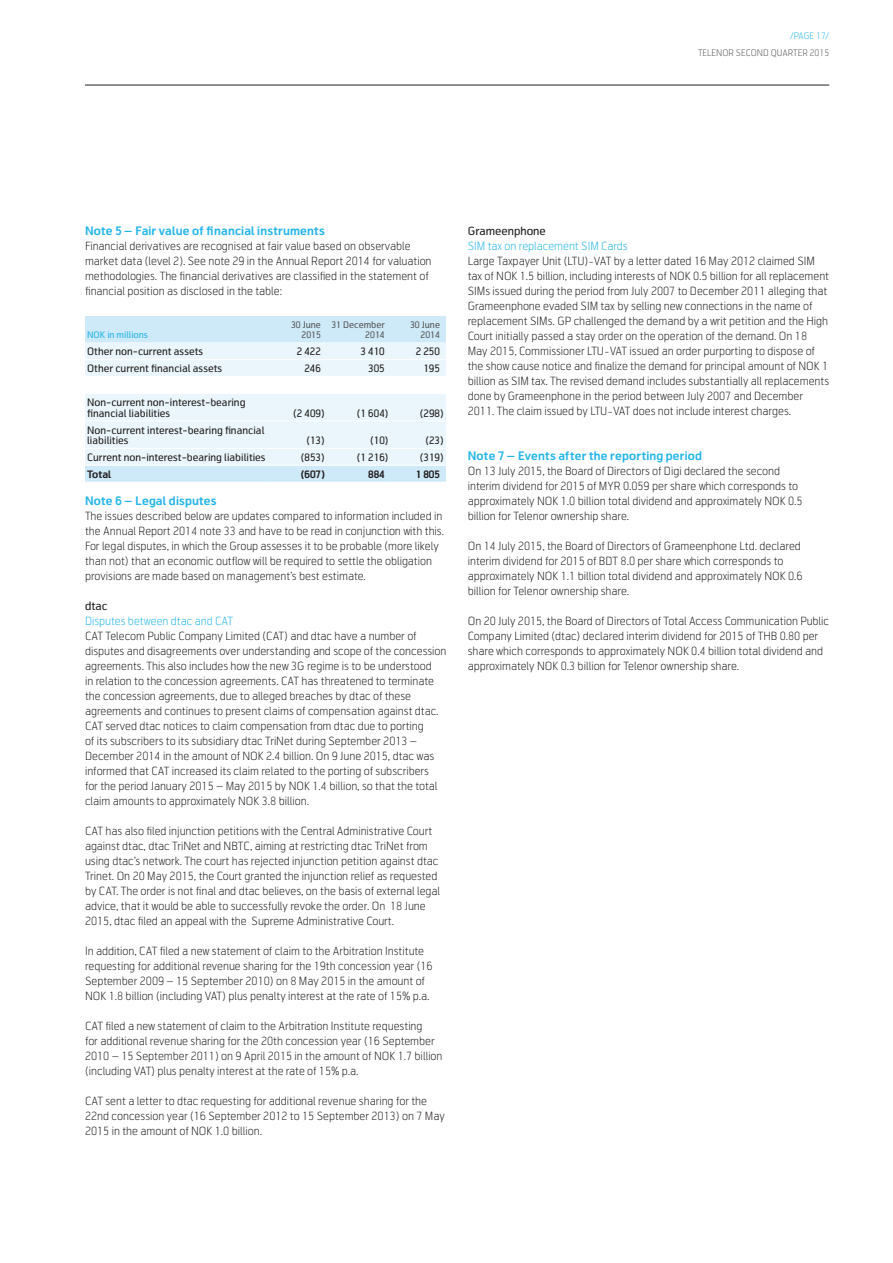
<style>
.page{position:relative;width:893px;height:1263px;background:#fff}
.page>*{position:absolute;margin:0;border:0;box-sizing:border-box;transform-origin:0 0}
.t1{font:700 11.7px "Telenor Font";letter-spacing:.01em;color:#26b6ea}
.t2{font:300 11.25px/15px "Telenor Font";color:#231f20}
.t3{font:300 11.25px "Telenor Font";color:#26b6ea}
.t4{font:11.25px "Telenor Font";color:#231f20}
.t5{font:10.2px/10.5px "Telenor Font";color:#231f20}
.t6{font:700 10.2px "Telenor Font";color:#231f20}
.t7{font:9px/10.5px "Telenor Font";color:#57585a;text-align:right}
.t8{font:300 9px "Telenor Font";color:#57585a}
.t9{font:9px "Telenor Font";color:#26b6ea}
.t10{font:300 9px "Telenor Font";color:#26b6ea}
</style>
<div class="page">
<hr style="left:85px;top:85px;width:744px;height:1px;background:#231f20">
<div style="left:85px;top:316px;width:361px;height:166px;background:#cee9f8"></div>
<svg style="left:85px;top:342px;width:361px;height:123px"></svg>
<hr style="left:85px;top:359px;width:187px;height:1px;background:#fff">
<hr style="left:272px;top:359px;width:55px;height:1px;background:#fff">
<hr style="left:327px;top:359px;width:64px;height:1px;background:#fff">
<hr style="left:391px;top:359px;width:55px;height:1px;background:#fff">
<hr style="left:85px;top:421px;width:187px;height:1px;background:#fff">
<hr style="left:272px;top:421px;width:55px;height:1px;background:#fff">
<hr style="left:327px;top:421px;width:64px;height:1px;background:#fff">
<hr style="left:391px;top:421px;width:55px;height:1px;background:#fff">
<hr style="left:85px;top:376px;width:187px;height:1px;background:#fff">
<hr style="left:272px;top:376px;width:55px;height:1px;background:#fff">
<hr style="left:327px;top:376px;width:64px;height:1px;background:#fff">
<hr style="left:391px;top:376px;width:55px;height:1px;background:#fff">
<hr style="left:85px;top:393px;width:187px;height:1px;background:#fff">
<hr style="left:272px;top:393px;width:55px;height:1px;background:#fff">
<hr style="left:327px;top:393px;width:64px;height:1px;background:#fff">
<hr style="left:391px;top:393px;width:55px;height:1px;background:#fff">
<hr style="left:85px;top:448px;width:187px;height:1px;background:#fff">
<hr style="left:272px;top:448px;width:55px;height:1px;background:#fff">
<hr style="left:327px;top:448px;width:64px;height:1px;background:#fff">
<hr style="left:391px;top:448px;width:55px;height:1px;background:#fff">
<hr style="left:85px;top:465px;width:187px;height:1px;background:#fff">
<hr style="left:272px;top:465px;width:55px;height:1px;background:#fff">
<hr style="left:327px;top:465px;width:64px;height:1px;background:#fff">
<hr style="left:391px;top:465px;width:55px;height:1px;background:#fff">
<p class="t10" style="left:790px;top:30px;width:9px">/page</p>
<p class="t10" style="left:816px;top:30px;width:15px">17/</p>
<p class="t8" style="left:698px;top:47px;width:55px">teleno r second</p>
<p class="t8" style="left:771px;top:47px;width:60px">quarter 2015</p>
<p class="t1" style="left:85px;top:223px;width:241px">Note 5 – Fair value of financial instruments</p>
<p class="t2" style="left:85px;top:238px;width:348px">Financial derivatives are recognised at fair value based on observable market data (level 2). See note 29 in the Annual Report 2014 for valuation methodologies. The financial derivatives are classified in the statement of financial position as disclosed in the table:</p>
<p class="t9" style="left:87px;top:329px;width:62px">NOK in millions</p>
<p class="t7" style="left:291px;top:319px;width:31px">30 June<br>2015</p>
<p class="t7" style="left:331px;top:319px;width:55px">31 December<br>2014</p>
<p class="t7" style="left:410px;top:319px;width:31px">30 June<br>2014</p>
<p class="t5" style="left:87px;top:346px;width:118px">Other non-current assets</p>
<p class="t5" style="left:297px;top:346px;width:26px">2 422</p>
<p class="t5" style="left:360px;top:346px;width:26px">3 410</p>
<p class="t5" style="left:416px;top:346px;width:26px">2 250</p>
<p class="t5" style="left:87px;top:363px;width:137px">Other current financial assets</p>
<p class="t5" style="left:304px;top:363px;width:18px">246</p>
<p class="t5" style="left:368px;top:363px;width:18px">305</p>
<p class="t5" style="left:423px;top:363px;width:18px">195</p>
<p class="t5" style="left:87px;top:397px;width:160px">Non-current non-interest-bearing financial liabilities</p>
<p class="t5" style="left:293px;top:407px;width:33px">(2 409)</p>
<p class="t5" style="left:357px;top:407px;width:33px">(1 604)</p>
<p class="t5" style="left:420px;top:407px;width:25px">(298)</p>
<p class="t5" style="left:87px;top:424px;width:179px">Non-current interest-bearing financial liabilities</p>
<p class="t5" style="left:306px;top:435px;width:20px">(13)</p>
<p class="t5" style="left:370px;top:435px;width:20px">(10)</p>
<p class="t5" style="left:425px;top:435px;width:20px">(23)</p>
<p class="t5" style="left:87px;top:452px;width:180px">Current non-interest-bearing liabilities</p>
<p class="t5" style="left:301px;top:452px;width:25px">(853)</p>
<p class="t5" style="left:357px;top:452px;width:33px">(1 216)</p>
<p class="t5" style="left:420px;top:452px;width:25px">(319)</p>
<p class="t6" style="left:87px;top:468px;width:26px">Total</p>
<p class="t6" style="left:301px;top:468px;width:26px">(607)</p>
<p class="t6" style="left:368px;top:468px;width:18px">884</p>
<p class="t6" style="left:416px;top:468px;width:26px">1 805</p>
<p class="t1" style="left:85px;top:493px;width:133px">Note 6 – Legal disputes</p>
<p class="t2" style="left:85px;top:508px;width:361px">The issues described below are updates compared to information included in the Annual Report 2014 note 33 and have to be read in conjunction with this.<br>For legal disputes, in which the Group assesses it to be probable (more likely than not) that an economic outflow will be required to settle the obligation provisions are made based on management’s best estimate.</p>
<p class="t4" style="left:85px;top:599px;width:24px">dtac</p>
<p class="t3" style="left:85px;top:614px;width:150px">Disputes between dtac and CAT</p>
<p class="t2" style="left:85px;top:628px;width:363px">CAT Telecom Public Company Limited (CAT) and dtac have a number of disputes and disagreements over understanding and scope of the concession agreements. This also includes how the new 3G regime is to be understood<br>in relation to the concession agreements. CAT has threatened to terminate the concession agreements, due to alleged breaches by dtac of these agreements and continues to present claims of compensation against dtac.<br>CAT served dtac notices to claim compensation from dtac due to porting<br>of its subscribers to its subsidiary dtac TriNet during September 2013 – December 2014 in the amount of NOK 2.4 billion. On 9 June 2015, dtac was informed that CAT increased its claim related to the porting of subscribers<br>for the period January 2015 – May 2015 by NOK 1.4 billion, so that the total claim amounts to approximately NOK 3.8 billion.</p>
<p class="t2" style="left:85px;top:823px;width:356px">CAT has also filed injunction petitions with the Central Administrative Court against dtac, dtac TriNet and NBTC, aiming at restricting dtac TriNet from using dtac’s network. The court has rejected injunction petition against dtac Trinet. On 20 May 2015, the Court granted the injunction relief as requested by CAT. The order is not final and dtac believes, on the basis of external legal advice, that it would be able to successfully revoke the order. On 18 June 2015, dtac filed an appeal with the Supreme Administrative Court.</p>
<p class="t2" style="left:85px;top:943px;width:349px">In addition, CAT filed a new statement of claim to the Arbitration Institute requesting for additional revenue sharing for the 19th concession year (16<br>September 2009 – 15 September 2010) on 8 May 2015 in the amount of NOK 1.8 billion (including VAT) plus penalty interest at the rate of 15% p.a.</p>
<p class="t2" style="left:85px;top:1018px;width:359px">CAT filed a new statement of claim to the Arbitration Institute requesting<br>for additional revenue sharing for the 20th concession year (16 September 2010 – 15 September 2011) on 9 April 2015 in the amount of NOK 1.7 billion (including VAT) plus penalty interest at the rate of 15% p.a.</p>
<p class="t2" style="left:85px;top:1093px;width:361px">CAT sent a letter to dtac requesting for additional revenue sharing for the<br>22nd concession year (16 September 2012 to 15 September 2013) on 7 May<br>2015 in the amount of NOK 1.0 billion.</p>
<p class="t4" style="left:468px;top:223px;width:80px">Grameenphone</p>
<p class="t3" style="left:468px;top:239px;width:161px">SIM tax on replacement SIM Cards</p>
<p class="t2" style="left:468px;top:253px;width:363px">Large Taxpayer Unit (LTU)-VAT by a letter dated 16 May 2012 claimed SIM tax of NOK 1.5 billion, including interests of NOK 0.5 billion for all replacement SIMs issued during the period from July 2007 to December 2011 alleging that Grameenphone evaded SIM tax by selling new connections in the name of replacement SIMs. GP challenged the demand by a writ petition and the High Court initially passed a stay order on the operation of the demand. On 18<br>May 2015, Commissioner LTU-VAT issued an order purporting to dispose of the show cause notice and finalize the demand for principal amount of NOK 1 billion as SIM tax. The revised demand includes substantially all replacements done by Grameenphone in the period between July 2007 and December 2011. The claim issued by LTU-VAT does not include interest charges.</p>
<p class="t1" style="left:468px;top:448px;width:236px">Note 7 – Events after the reporting period</p>
<p class="t2" style="left:468px;top:463px;width:336px">On 13 July 2015, the Board of Directors of Digi declared the second interim dividend for 2015 of MYR 0.059 per share which corresponds to approximately NOK 1.0 billion total dividend and approximately NOK 0.5 billion for Telenor ownership share.</p>
<p class="t2" style="left:468px;top:538px;width:336px">On 14 July 2015, the Board of Directors of Grameenphone Ltd. declared interim dividend for 2015 of BDT 8.0 per share which corresponds to approximately NOK 1.1 billion total dividend and approximately NOK 0.6 billion for Telenor ownership share.</p>
<p class="t2" style="left:468px;top:613px;width:363px">On 20 July 2015, the Board of Directors of Total Access Communication Public Company Limited (dtac) declared interim dividend for 2015 of THB 0.80 per share which corresponds to approximately NOK 0.4 billion total dividend and approximately NOK 0.3 billion for Telenor ownership share.</p>
</div>
